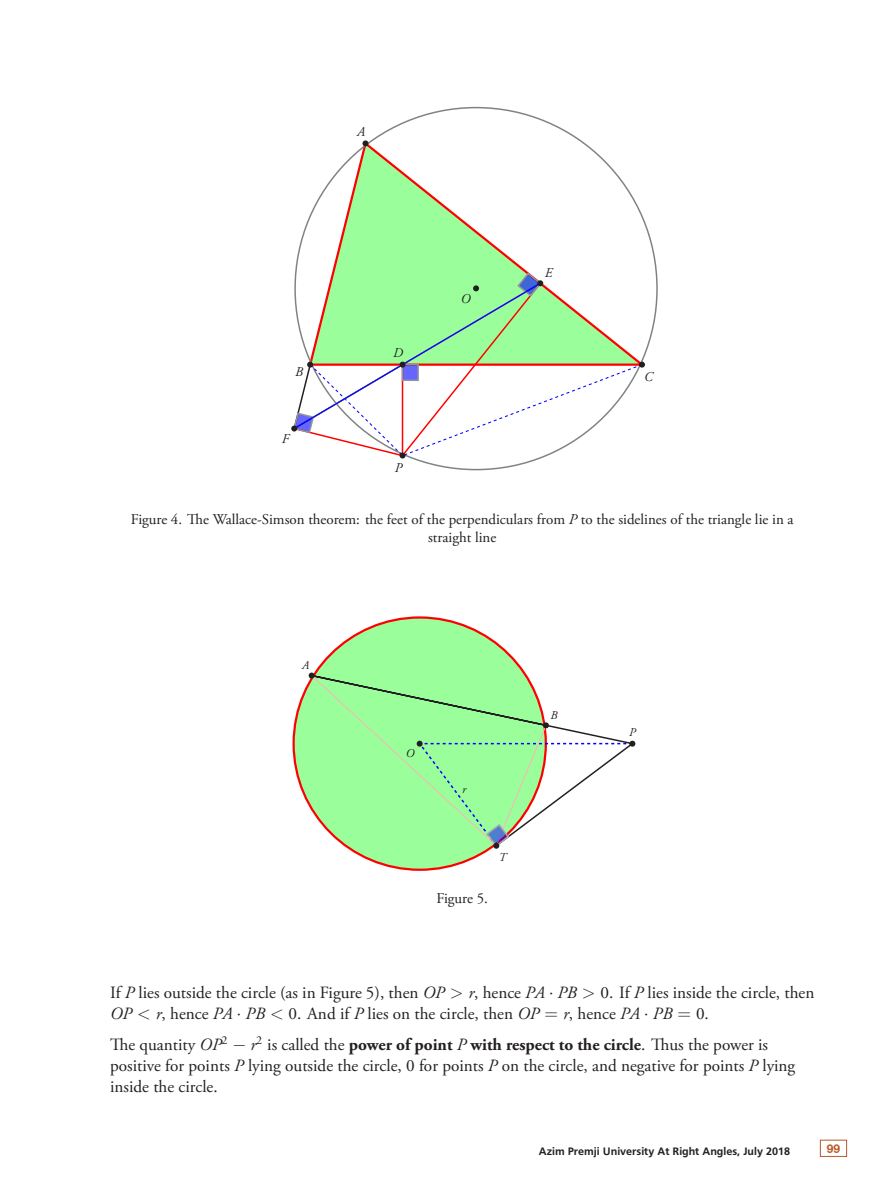
<style>
.page{position:relative;width:893px;height:1191px;background:#fff}
.page>*{position:absolute;margin:0;border:0;box-sizing:border-box;transform-origin:0 0}
.t1{font:17.25px/20.9px "Adobe Garamond Pro";color:#231f20}
.t2{font:15px/18px "Adobe Garamond Pro";color:#231f20;text-align:center}
.t3{font:italic 13.5px "Adobe Garamond Pro";color:#231f20}
.t4{font:italic 12px "Adobe Garamond Pro";color:#231f20}
.t5{font:700 12px "Helvetica Neue CE";color:#b95929}
.t6{font:700 11.25px "Frutiger";color:#231f20}
.s1{font-style:italic}
.s2{font-family:"CMMI12";font-size:18px}
.s3{font-family:"CMSY10";font-size:18px}
.s4{font-family:"CMR12";font-size:18px}
.s5{font-weight:700}
</style>
<div class="page">
<div style="left:820px;top:1139px;width:27px;height:17px;border:1px solid #b95929"></div>
<svg style="left:307px;top:139px;width:341px;height:217px"></svg>
<svg style="left:362px;top:140px;width:6px;height:6px"></svg>
<svg style="left:291px;top:271px;width:354px;height:187px"></svg>
<div style="left:294px;top:617px;width:252px;height:252px;background:#0f0;border-radius:50%;opacity:.4"></div>
<svg style="left:309px;top:672px;width:326px;height:176px"></svg>
<p class="t3" style="left:357px;top:124px;width:10px">A</p>
<p class="t3" style="left:295px;top:363px;width:9px">B</p>
<p class="t3" style="left:282px;top:430px;width:9px">F</p>
<p class="t3" style="left:393px;top:345px;width:11px">D</p>
<p class="t3" style="left:395px;top:459px;width:9px">P</p>
<p class="t3" style="left:461px;top:290px;width:11px">O</p>
<p class="t3" style="left:545px;top:265px;width:9px">E</p>
<p class="t3" style="left:644px;top:368px;width:10px">C</p>
<p class="t2" style="left:131px;top:511px;width:664px">Figure 4. The Wallace-Simson theorem: the feet of the perpendiculars from <span class="s1">P</span> to the sidelines of the triangle lie in a straight line</p>
<p class="t4" style="left:302px;top:657px;width:9px">A</p>
<p class="t4" style="left:406px;top:746px;width:10px">O</p>
<p class="t4" style="left:462px;top:782px;width:6px">r</p>
<p class="t2" style="left:436px;top:890px;width:53px">Figure 5.</p>
<p class="t4" style="left:499px;top:850px;width:9px">T</p>
<p class="t4" style="left:550px;top:708px;width:8px">B</p>
<p class="t4" style="left:629px;top:725px;width:8px">P</p>
<p class="t1" style="left:110px;top:983px;width:706px">If <span class="s1">P</span> lies outside the circle (as in Figure 5), then <span class="s1">OP</span> <span class="s2">&gt;</span> <span class="s1">r</span>, hence <span class="s1">PA</span> <span class="s3">·</span> <span class="s1">PB</span> <span class="s2">&gt;</span> 0. If <span class="s1">P</span> lies inside the circle, then<br><span class="s1">OP</span> <span class="s2">&lt;</span> <span class="s1">r</span>, hence <span class="s1">PA</span> <span class="s3">·</span> <span class="s1">PB</span> <span class="s2">&lt;</span> 0. And if <span class="s1">P</span> lies on the circle, then <span class="s1">OP</span> <span class="s4">=</span> <span class="s1">r</span>, hence <span class="s1">PA</span> <span class="s3">·</span> <span class="s1">PB</span> <span class="s4">=</span> 0.</p>
<p class="t1" style="left:110px;top:1034px;width:687px">The quantity <span class="s1">OP</span><sup>2</sup> <span class="s3">−</span> <span class="s1">r</span><sup>2</sup> is called the <span class="s5">power of point</span> <span class="s1">P</span> <span class="s5">with respect to the circle</span>. Thus the power is positive for points <span class="s1">P</span> lying outside the circle, 0 for points <span class="s1">P</span> on the circle, and negative for points <span class="s1">P</span> lying inside the circle.</p>
<p class="t6" style="left:539px;top:1144px;width:253px">Azim Premji University At Right Angles, July 2018</p>
<p class="t5" style="left:827px;top:1140px;width:15px">99</p>
</div>
